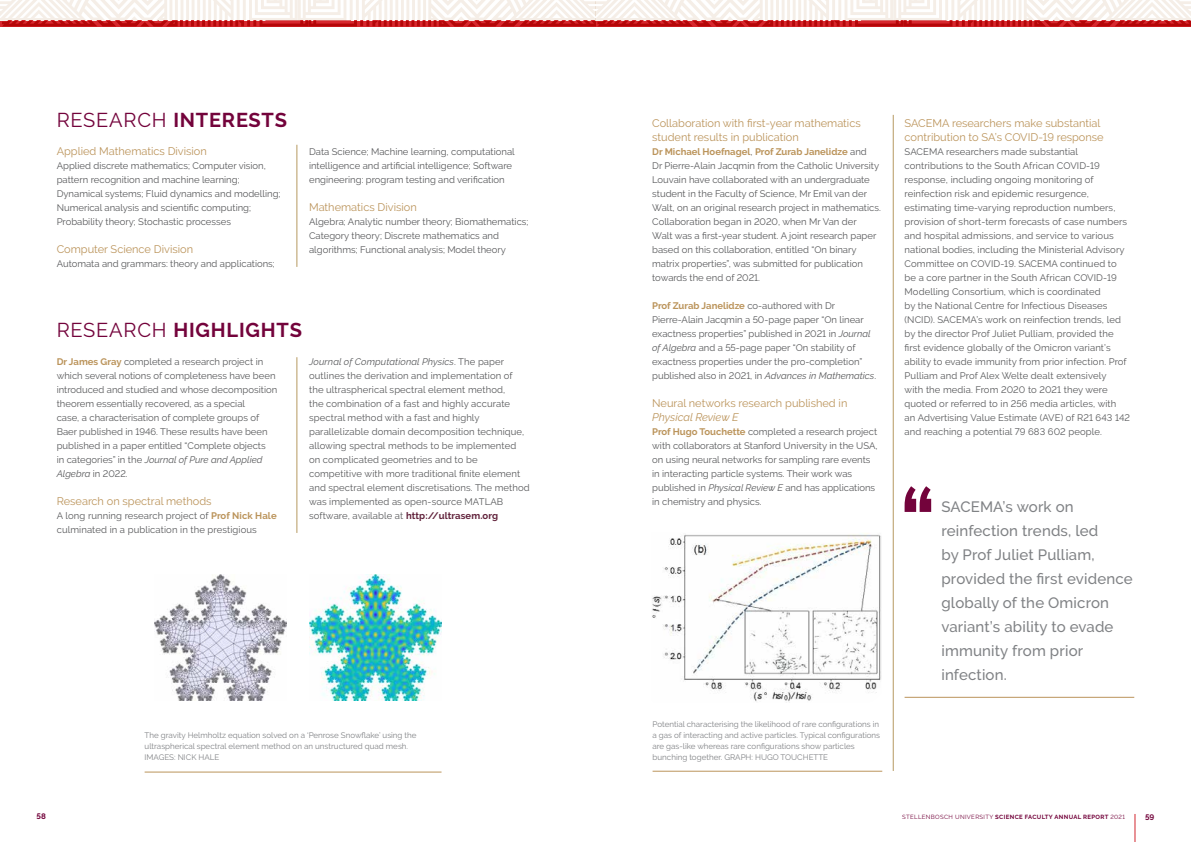
<style>
.page{position:relative;width:1191px;height:842px;background:#fff}
.page>*{position:absolute;margin:0;border:0;box-sizing:border-box;transform-origin:0 0}
.t1{font:700 20px "Raleway";letter-spacing:.04em;color:#73033b}
.t2{font:500 15px/24px "Raleway";letter-spacing:.01em;color:#808285}
.t3{font:11px/14px "Raleway";color:#bb945b}
.t4{font:italic 11px "Raleway";color:#bb945b}
.t5{font:9.5px/14px "Raleway";color:#58595b}
.t6{font:8px/11px "Raleway";color:#808285}
.t7{font:700 8px "Raleway";color:#73033b}
.t8{font:6px "Raleway";letter-spacing:.06em;color:#73033b}
.s1{font-weight:400}
.s2{font-weight:700;color:#bb945b}
.s3{font-style:italic}
.s4{font-weight:700;color:#61223b}
.s5{font-weight:700}
</style>
<div class="page">
<svg style="left:1134px;top:814px;width:1px;height:28px"></svg>
<svg style="left:0;top:0;width:1191px;height:27px"></svg>
<hr style="left:297px;top:145px;width:1px;height:122px;background:#b69961">
<hr style="left:297px;top:357px;width:1px;height:176px;background:#b69961">
<hr style="left:893px;top:115px;width:1px;height:656px;background:#b69961">
<hr style="left:145px;top:772px;width:296px;height:1px;background:#bb945b">
<img style="left:309px;top:575px;width:132px;height:126px">
<img style="left:154px;top:575px;width:132px;height:126px">
<img style="left:652px;top:533px;width:229px;height:170px">
<hr style="left:652px;top:771px;width:230px;height:1px;background:#bb945b">
<svg style="left:904px;top:486px;width:27px;height:26px"></svg>
<hr style="left:904px;top:697px;width:230px;height:1px;background:#bb945b">
<h1 class="t1" style="left:57px;top:109px;width:232px"><span class="s1">RESEARCH</span> INTERESTS</h1>
<p class="t3" style="left:57px;top:144px;width:152px">Applied Mathematics Division</p>
<p class="t5" style="left:57px;top:159px;width:225px">Applied discrete mathematics; Computer vision, pattern recognition and machine learning; Dynamical systems; Fluid dynamics and modelling; Numerical analysis and scientific computing; Probability theory; Stochastic processes</p>
<p class="t3" style="left:57px;top:242px;width:138px">Computer Science Division</p>
<p class="t5" style="left:57px;top:257px;width:220px">Automata and grammars: theory and applications;</p>
<p class="t5" style="left:309px;top:145px;width:207px">Data Science; Machine learning, computational intelligence and artificial intelligence; Software engineering: program testing and verification</p>
<p class="t3" style="left:309px;top:200px;width:109px">Mathematics Division</p>
<p class="t5" style="left:309px;top:215px;width:221px">Algebra; Analytic number theory; Biomathematics;<br>Category theory; Discrete mathematics and algorithms; Functional analysis; Model theory</p>
<h1 class="t1" style="left:57px;top:319px;width:247px"><span class="s1">RESEARCH</span> HIGHLIGHTS</h1>
<p class="t5" style="left:57px;top:355px;width:222px"><span class="s2">Dr James Gray</span> completed a research project in which several notions of completeness have been introduced and studied and whose decomposition theorem essentially recovered, as a special<br>case, a characterisation of complete groups of Baer published in 1946. These results have been published in a paper entitled “Complete objects<br>in categories” in the <span class="s3">Journal of Pure and Applied Algebra</span> in 2022.</p>
<p class="t3" style="left:57px;top:494px;width:156px">Research on spectral methods</p>
<p class="t5" style="left:57px;top:509px;width:221px">A long running research project of <span class="s2">Prof Nick Hale </span>culminated in a publication in the prestigious</p>
<p class="t5" style="left:309px;top:355px;width:222px"><span class="s3">Journal of Computational Physics</span>. The paper outlines the derivation and implementation of<br>the ultraspherical spectral element method,<br>the combination of a fast and highly accurate spectral method with a fast and highly parallelizable domain decomposition technique, allowing spectral methods to be implemented on complicated geometries and to be competitive with more traditional finite element and spectral element discretisations. The method was implemented as open-source MATLAB software, available at <span class="s4">http://ultrasem.org</span></p>
<p class="t3" style="left:652px;top:116px;width:210px">Collaboration with first-year mathematics student results in publication</p>
<p class="t5" style="left:652px;top:145px;width:230px"><span class="s2">Dr Michael Hoefnagel</span>, <span class="s2">Prof Zurab Janelidze</span> and<br>Dr Pierre-Alain Jacqmin from the Catholic University Louvain have collaborated with an undergraduate student in the Faculty of Science, Mr Emil van der Walt, on an original research project in mathematics.<br>Collaboration began in 2020, when Mr Van der<br>Walt was a first-year student. A joint research paper based on this collaboration, entitled “On binary matrix properties”, was submitted for publication towards the end of 2021.</p>
<p class="t5" style="left:652px;top:299px;width:225px"><span class="s2">Prof Zurab Janelidze</span> co-authored with Dr Pierre-Alain Jacqmin a 50-page paper “On linear exactness properties” published in 2021 in <span class="s3">Journal of Algebra</span> and a 55-page paper “On stability of exactness properties under the pro-completion” published also in 2021, in <span class="s3">Advances in Mathematics</span>.</p>
<p class="t3" style="left:652px;top:396px;width:197px">Neural networks research published in</p>
<p class="t4" style="left:652px;top:411px;width:88px">Physical Review E</p>
<p class="t5" style="left:652px;top:425px;width:227px"><span class="s2">Prof Hugo Touchette</span> completed a research project with collaborators at Stanford University in the USA, on using neural networks for sampling rare events in interacting particle systems. Their work was published in <span class="s3">Physical Review E</span> and has applications in chemistry and physics.</p>
<p class="t6" style="left:145px;top:730px;width:273px">The gravity Helmholtz equation solved on a ‘Penrose Snowflake’ using the ultraspherical spectral element method on an unstructured quad mesh.<br>IMAGES: NICK HALE</p>
<p class="t6" style="left:652px;top:718px;width:229px">Potential characterising the likelihood of rare configurations in a gas of interacting and active particles. Typical configurations are gas-like whereas rare configurations show particles bunching together. GRAPH: HUGO TOUCHETTE</p>
<p class="t3" style="left:904px;top:116px;width:201px">SACEMA researchers make substantial contribution to SA’s COVID-19 response</p>
<p class="t5" style="left:904px;top:145px;width:227px">SACEMA researchers made substantial contributions to the South African COVID-19 response, including ongoing monitoring of reinfection risk and epidemic resurgence, estimating time-varying reproduction numbers, provision of short-term forecasts of case numbers and hospital admissions, and service to various national bodies, including the Ministerial Advisory Committee on COVID-19. SACEMA continued to be a core partner in the South African COVID-19<br>Modelling Consortium, which is coordinated<br>by the National Centre for Infectious Diseases (NCID). SACEMA’s work on reinfection trends, led by the director Prof Juliet Pulliam, provided the first evidence globally of the Omicron variant’s ability to evade immunity from prior infection. Prof Pulliam and Prof Alex Welte dealt extensively<br>with the media. From 2020 to 2021 they were quoted or referred to in 256 media articles, with<br>an Advertising Value Estimate (AVE) of R21 643 142 and reaching a potential 79 683 602 people.</p>
<h2 class="t2" style="left:941px;top:495px;width:193px">SACEMA’s work on reinfection trends, led<br>by Prof Juliet Pulliam, provided the first evidence globally of the Omicron variant’s ability to evade immunity from prior infection.</h2>
<p class="t7" style="left:37px;top:812px;width:11px">58</p>
<p class="t8" style="left:902px;top:813px;width:224px">STELLENBOSCH UNIVERSITY <span class="s5">SCIENCE FACULTY ANNUAL REPORT</span> 2021</p>
<p class="t7" style="left:1145px;top:813px;width:11px">59</p>
</div>
